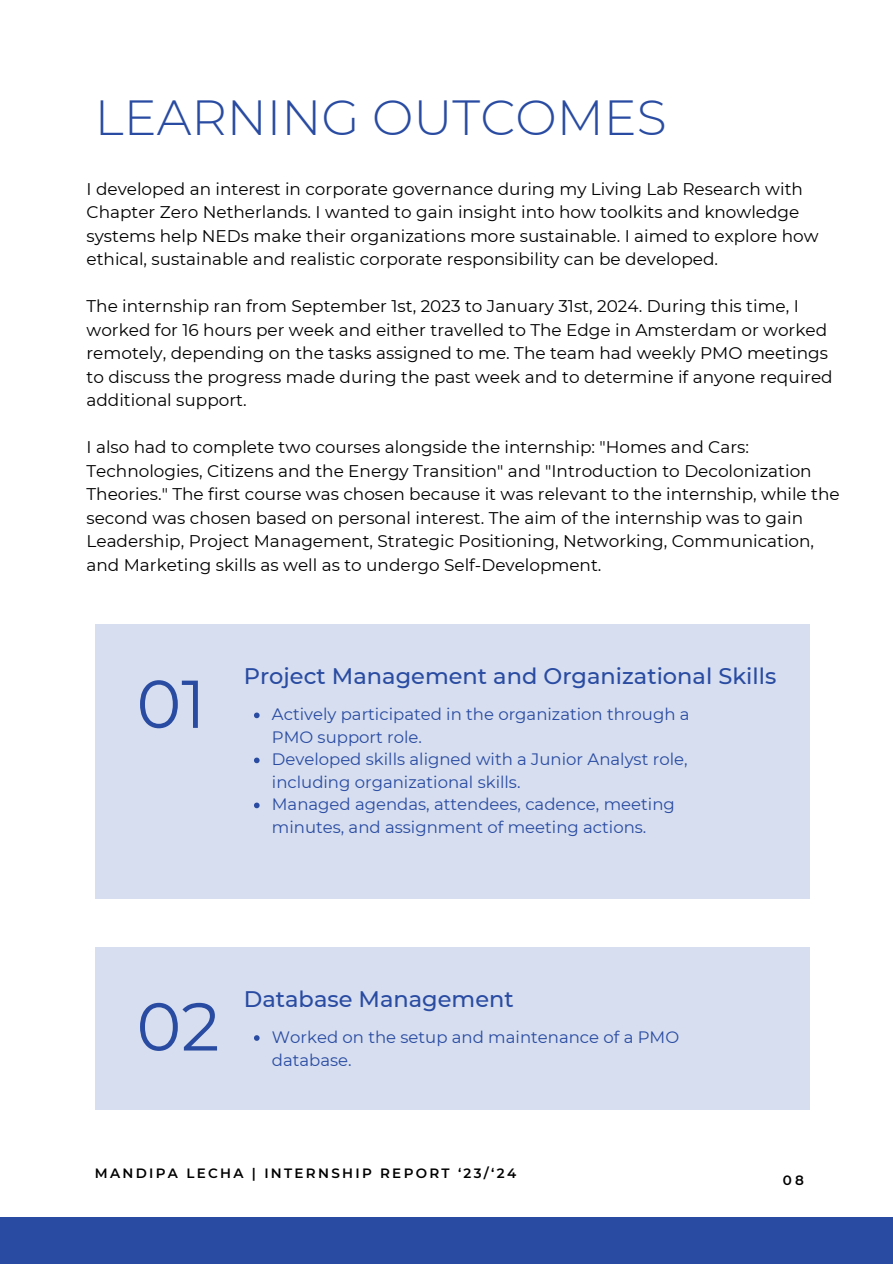
<style>
.page{position:relative;width:893px;height:1264px;background:#fff}
.page>*{position:absolute;margin:0;border:0;box-sizing:border-box;transform-origin:0 0}
.t1{font:67.5px "Montserrat";color:#294ba1}
.t2{font:300 49.2px "Montserrat";color:#294ba1}
.t3{font:500 22.5px "Montserrat";color:#294ba1}
.t4{font:16.95px/23.5px "Montserrat";color:#000001}
.t5{font:16.5px/22.5px "Montserrat";color:#294ba1}
.t6{font:600 13.5px "Montserrat";letter-spacing:.17em;color:#000001}
</style>
<div class="page">
<div style="left:95px;top:624px;width:714px;height:275px;background:#d6deef"></div>
<svg style="left:254px;top:712px;width:5px;height:6px"></svg>
<svg style="left:254px;top:757px;width:5px;height:6px"></svg>
<svg style="left:254px;top:802px;width:5px;height:6px"></svg>
<div style="left:95px;top:947px;width:714px;height:162px;background:#d6deef"></div>
<svg style="left:254px;top:1035px;width:5px;height:5px"></svg>
<div style="left:0;top:1217px;width:892px;height:46px;background:#294ba1"></div>
<h2 class="t2" style="left:95px;top:87px;width:573px">LEARNING OUTCOMES</h2>
<p class="t4" style="left:86px;top:177px;width:733px">I developed an interest in corporate governance during my Living Lab Research with Chapter Zero Netherlands. I wanted to gain insight into how toolkits and knowledge systems help NEDs make their organizations more sustainable. I aimed to explore how ethical, sustainable and realistic corporate responsibility can be developed.</p>
<p class="t4" style="left:86px;top:294px;width:747px">The internship ran from September 1st, 2023 to January 31st, 2024. During this time, I worked for 16 hours per week and either travelled to The Edge in Amsterdam or worked remotely, depending on the tasks assigned to me. The team had weekly PMO meetings to discuss the progress made during the past week and to determine if anyone required additional support.</p>
<p class="t4" style="left:86px;top:435px;width:754px">I also had to complete two courses alongside the internship: "Homes and Cars:<br>Technologies, Citizens and the Energy Transition" and "Introduction to Decolonization Theories." The first course was chosen because it was relevant to the internship, while the second was chosen based on personal interest. The aim of the internship was to gain Leadership, Project Management, Strategic Positioning, Networking, Communication, and Marketing skills as well as to undergo Self-Development.</p>
<h1 class="t1" style="left:136px;top:662px;width:71px">01</h1>
<h3 class="t3" style="left:244px;top:662px;width:534px">Project Management and Organizational Skills</h3>
<p class="t5" style="left:272px;top:703px;width:419px">Actively participated in the organization through a PMO support role.<br>Developed skills aligned with a Junior Analyst role, including organizational skills.<br>Managed agendas, attendees, cadence, meeting minutes, and assignment of meeting actions.</p>
<h1 class="t1" style="left:136px;top:985px;width:85px">02</h1>
<h3 class="t3" style="left:244px;top:985px;width:271px">Database Management</h3>
<p class="t5" style="left:272px;top:1025px;width:409px">Worked on the setup and maintenance of a PMO database.</p>
<p class="t6" style="left:95px;top:1164px;width:422px">MANDIPA LECHA | INTERNSHIP REPORT ‘23/‘24</p>
<p class="t6" style="left:782px;top:1172px;width:23px">08</p>
</div>
